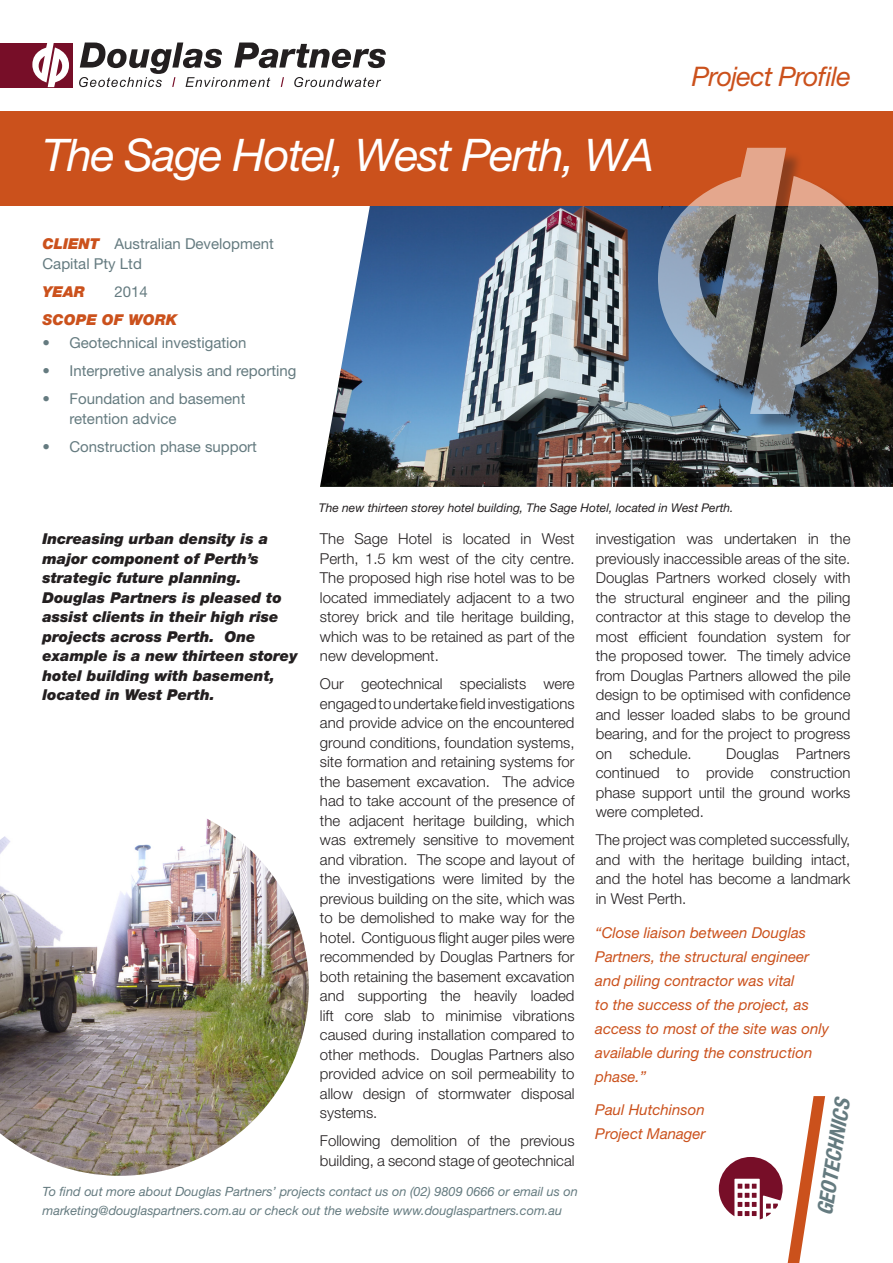
<style>
.page{position:relative;width:893px;height:1263px;background:#fff}
.page>*{position:absolute;margin:0;border:0;box-sizing:border-box;transform-origin:0 0}
.Project_Title{font:italic 45px "Helvetica Neue LT Std";letter-spacing:-.03em;color:#fff}
.t1{font:italic 27px "Helvetica Neue LT Std";letter-spacing:-.03em;color:#cb511c}
.t2{font:italic 700 condensed 21.3px "Helvetica Neue LT Std";color:#657b80}
.Body_Copy{font:300 15px/19.5px "Helvetica Neue LT Std";color:#231f20;text-align:justify}
.Body_Copy-2{font:italic 900 15px/19.5px "Helvetica Neue LT Std";color:#231f20}
.Pull_quote{font:italic 15px/24px "Helvetica Neue LT Std";color:#cb511c}
.Project_Header_Spe{font:15px/19.5px "Helvetica Neue LT Std";color:#657b80}
.Body_Copy-3{font:italic 900 15px "Helvetica Neue LT Std";color:#cb511c}
.Project_Header_Spe-2{font:italic 900 15px "Helvetica Neue LT Std";color:#cb511c}
.Call_to_action{font:italic 12.75px/19.5px "Helvetica Neue LT Std";color:#657b80}
.Bold_Intro{font:italic 12px "Helvetica Neue LT Std";color:#231f20}
.s1{font-weight:900;font-style:italic;color:#cb511c}
</style>
<div class="page">
<img style="left:320px;top:205px;width:573px;height:282px">
<div style="left:0;top:43px;width:72px;height:44px;background:#770e28"></div>
<svg style="left:32px;top:43px;width:37px;height:44px"></svg>
<svg style="left:79px;top:43px;width:307px;height:44px"></svg>
<img style="left:0;top:819px;width:309px;height:357px">
<div style="left:0;top:111px;width:893px;height:94px;background:#cb511c"></div>
<svg style="left:719px;top:1096px;width:106px;height:167px"></svg>
<div style="left:660px;top:151px;width:233px;height:281px;background:#231f20;opacity:.75"></div>
<svg style="left:657px;top:148px;width:222px;height:266px;background:#7d6f6c"></svg>
<p class="Project_Title" style="left:43px;top:127px;width:613px">The Sage Hotel, West Perth, WA</p>
<p class="Project_Header_Spe" style="left:42px;top:234px;width:233px"><span class="s1">CLIENT</span> Australian Development<br>Capital Pty Ltd</p>
<p class="Project_Header_Spe-2" style="left:42px;top:282px;width:44px">YEAR</p>
<p class="Project_Header_Spe" style="left:114px;top:281px;width:35px">2014</p>
<p class="Body_Copy-3" style="left:42px;top:310px;width:136px">SCOPE OF WORK</p>
<p class="Project_Header_Spe" style="left:42px;top:333px;width:205px">• Geotechnical investigation</p>
<p class="Project_Header_Spe" style="left:42px;top:361px;width:255px">• Interpretive analysis and reporting</p>
<p class="Project_Header_Spe" style="left:69px;top:389px;width:177px;text-indent:-27px">• Foundation and basement retention advice</p>
<p class="Project_Header_Spe" style="left:42px;top:437px;width:216px">• Construction phase support</p>
<p class="t1" style="left:692px;top:60px;width:160px">Project Profile</p>
<p class="Bold_Intro" style="left:319px;top:501px;width:416px">The new thirteen storey hotel building, The Sage Hotel, located in West Perth.</p>
<p class="Body_Copy-2" style="left:43px;top:529px;width:257px">Increasing urban density is a major component of Perth’s strategic future planning.<br>Douglas Partners is pleased to assist clients in their high rise projects across Perth. One example is a new thirteen storey hotel building with basement, located in West Perth.</p>
<p class="Body_Copy" style="left:320px;top:529px;width:256px">The Sage Hotel is located in West Perth, 1.5 km west of the city centre.<br>The proposed high rise hotel was to be located immediately adjacent to a two storey brick and tile heritage building, which was to be retained as part of the new development.</p>
<p class="Body_Copy" style="left:320px;top:674px;width:256px">Our geotechnical specialists were engaged to undertake field investigations and provide advice on the encountered ground conditions, foundation systems, site formation and retaining systems for the basement excavation. The advice had to take account of the presence of the adjacent heritage building, which was extremely sensitive to movement and vibration. The scope and layout of the investigations were limited by the previous building on the site, which was to be demolished to make way for the hotel. Contiguous flight auger piles were recommended by Douglas Partners for both retaining the basement excavation and supporting the heavily loaded lift core slab to minimise vibrations caused during installation compared to other methods. Douglas Partners also provided advice on soil permeability to allow design of stormwater disposal systems.</p>
<p class="Body_Copy" style="left:320px;top:1131px;width:256px">Following demolition of the previous building, a second stage of geotechnical</p>
<p class="Call_to_action" style="left:43px;top:1181px;width:537px">To find out more about Douglas Partners’ projects contact us on (02) 9809 0666 or email us on marketing@douglaspartners.com.au or check out the website www.douglaspartners.com.au</p>
<p class="Body_Copy" style="left:596px;top:529px;width:256px">investigation was undertaken in the previously inaccessible areas of the site.<br>Douglas Partners worked closely with the structural engineer and the piling contractor at this stage to develop the most efficient foundation system for the proposed tower. The timely advice from Douglas Partners allowed the pile design to be optimised with confidence and lesser loaded slabs to be ground bearing, and for the project to progress on schedule.</p>
<p class="Body_Copy" style="left:596px;top:743px;width:256px;text-indent:130px">Douglas Partners continued to provide construction phase support until the ground works were completed.</p>
<p class="Body_Copy" style="left:596px;top:830px;width:256px">The project was completed successfully, and with the heritage building intact, and the hotel has become a landmark in West Perth.</p>
<p class="Pull_quote" style="left:595px;top:921px;width:235px">“Close liaison between Douglas<br>Partners, the structural engineer and piling contractor was vital<br>to the success of the project, as access to most of the site was only available during the construction phase.”</p>
<p class="Pull_quote" style="left:595px;top:1097px;width:112px">Paul Hutchinson<br>Project Manager</p>
<p class="t2" style="left:812px;top:1213px;width:119px;rotate:-81deg">GEOTECHNICS</p>
</div>
